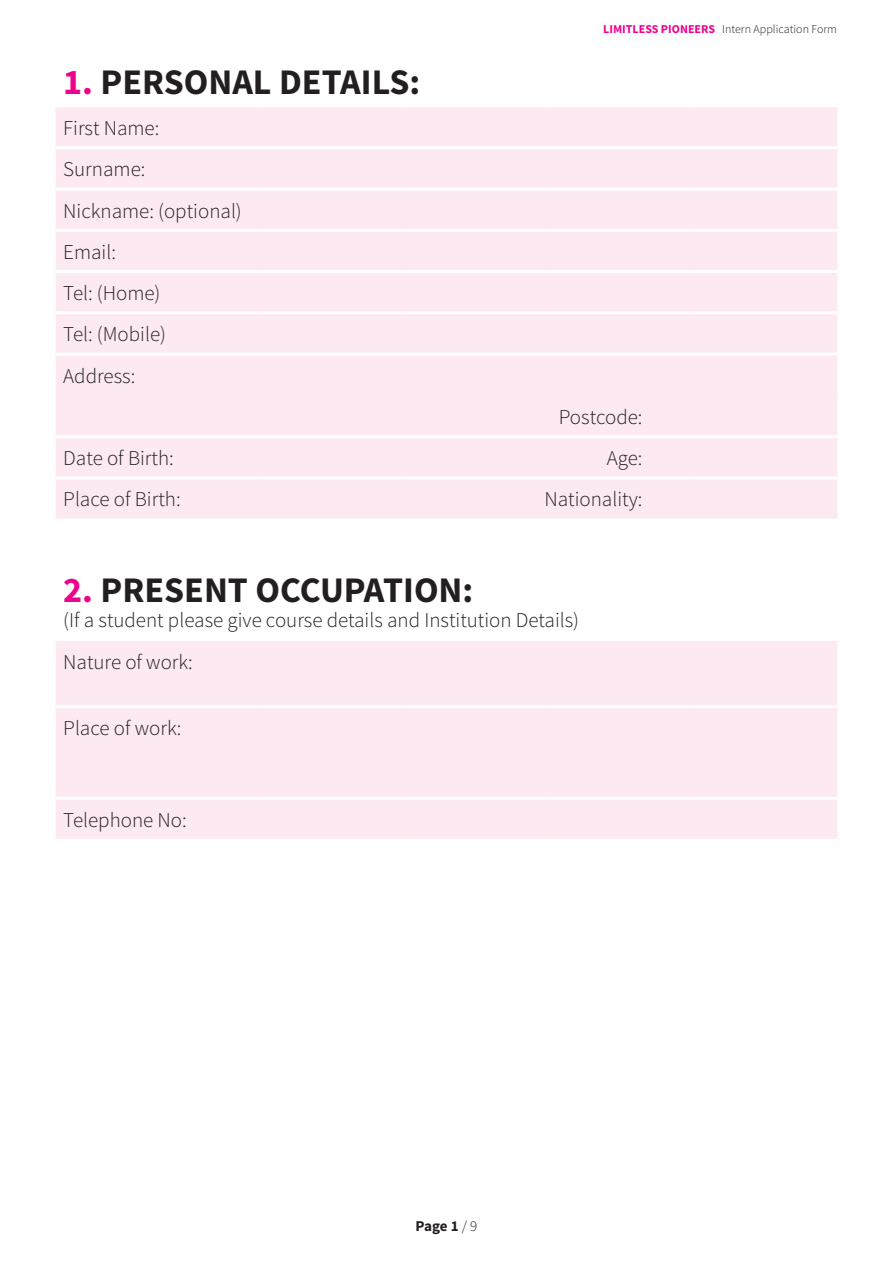
<style>
.page{position:relative;width:893px;height:1263px;background:#fff}
.page>*{position:absolute;margin:0;border:0;box-sizing:border-box;transform-origin:0 0}
.t1{font:700 36px "Source Sans Pro";color:#231f20}
.t2{font:300 21px/41.2px "Source Sans Pro";color:#231f20}
.t3{font:700 15px "Source Sans Pro";color:#231f20}
.t4{font:300 12px "Source Sans Pro";color:#231f20}
.s1{color:#ed028c}
.s2{font-weight:700;color:#ed028c}
.s3{font-weight:300}
</style>
<div class="page">
<div style="left:56px;top:107px;width:781px;height:732px;background:#fce9f1"></div>
<div style="left:55px;top:519px;width:783px;height:121px;background:#fff"></div>
<hr style="left:54px;top:518px;width:203px;height:2px;background:#fff">
<hr style="left:257px;top:518px;width:146px;height:2px;background:#fff">
<hr style="left:403px;top:518px;width:145px;height:2px;background:#fff">
<hr style="left:548px;top:518px;width:145px;height:2px;background:#fff">
<hr style="left:693px;top:518px;width:146px;height:2px;background:#fff">
<hr style="left:54px;top:639px;width:203px;height:2px;background:#fff">
<hr style="left:257px;top:639px;width:146px;height:2px;background:#fff">
<hr style="left:403px;top:639px;width:145px;height:2px;background:#fff">
<hr style="left:548px;top:639px;width:145px;height:2px;background:#fff">
<hr style="left:693px;top:639px;width:146px;height:2px;background:#fff">
<hr style="left:56px;top:146px;width:201px;height:3px;background:#fff">
<hr style="left:257px;top:146px;width:146px;height:3px;background:#fff">
<hr style="left:403px;top:146px;width:145px;height:3px;background:#fff">
<hr style="left:548px;top:146px;width:145px;height:3px;background:#fff">
<hr style="left:693px;top:146px;width:144px;height:3px;background:#fff">
<hr style="left:56px;top:188px;width:201px;height:3px;background:#fff">
<hr style="left:257px;top:188px;width:146px;height:3px;background:#fff">
<hr style="left:403px;top:188px;width:145px;height:3px;background:#fff">
<hr style="left:548px;top:188px;width:145px;height:3px;background:#fff">
<hr style="left:693px;top:188px;width:144px;height:3px;background:#fff">
<hr style="left:56px;top:229px;width:201px;height:3px;background:#fff">
<hr style="left:257px;top:229px;width:146px;height:3px;background:#fff">
<hr style="left:403px;top:229px;width:145px;height:3px;background:#fff">
<hr style="left:548px;top:229px;width:145px;height:3px;background:#fff">
<hr style="left:693px;top:229px;width:144px;height:3px;background:#fff">
<hr style="left:56px;top:270px;width:201px;height:3px;background:#fff">
<hr style="left:257px;top:270px;width:146px;height:3px;background:#fff">
<hr style="left:403px;top:270px;width:145px;height:3px;background:#fff">
<hr style="left:548px;top:270px;width:145px;height:3px;background:#fff">
<hr style="left:693px;top:270px;width:144px;height:3px;background:#fff">
<hr style="left:56px;top:311px;width:201px;height:3px;background:#fff">
<hr style="left:257px;top:311px;width:146px;height:3px;background:#fff">
<hr style="left:403px;top:311px;width:145px;height:3px;background:#fff">
<hr style="left:548px;top:311px;width:145px;height:3px;background:#fff">
<hr style="left:693px;top:311px;width:144px;height:3px;background:#fff">
<hr style="left:56px;top:353px;width:201px;height:3px;background:#fff">
<hr style="left:257px;top:353px;width:146px;height:3px;background:#fff">
<hr style="left:403px;top:353px;width:145px;height:3px;background:#fff">
<hr style="left:548px;top:353px;width:145px;height:3px;background:#fff">
<hr style="left:693px;top:353px;width:144px;height:3px;background:#fff">
<hr style="left:56px;top:435px;width:201px;height:3px;background:#fff">
<hr style="left:257px;top:435px;width:146px;height:3px;background:#fff">
<hr style="left:403px;top:435px;width:145px;height:3px;background:#fff">
<hr style="left:548px;top:435px;width:145px;height:3px;background:#fff">
<hr style="left:693px;top:435px;width:144px;height:3px;background:#fff">
<hr style="left:56px;top:476px;width:201px;height:3px;background:#fff">
<hr style="left:257px;top:476px;width:146px;height:3px;background:#fff">
<hr style="left:403px;top:476px;width:145px;height:3px;background:#fff">
<hr style="left:548px;top:476px;width:145px;height:3px;background:#fff">
<hr style="left:693px;top:476px;width:144px;height:3px;background:#fff">
<hr style="left:56px;top:705px;width:201px;height:3px;background:#fff">
<hr style="left:257px;top:705px;width:146px;height:3px;background:#fff">
<hr style="left:403px;top:705px;width:145px;height:3px;background:#fff">
<hr style="left:548px;top:705px;width:145px;height:3px;background:#fff">
<hr style="left:693px;top:705px;width:144px;height:3px;background:#fff">
<hr style="left:56px;top:797px;width:201px;height:3px;background:#fff">
<hr style="left:257px;top:797px;width:146px;height:3px;background:#fff">
<hr style="left:403px;top:797px;width:145px;height:3px;background:#fff">
<hr style="left:548px;top:797px;width:145px;height:3px;background:#fff">
<hr style="left:693px;top:797px;width:144px;height:3px;background:#fff">
<h1 class="t1" style="left:63px;top:59px;width:358px"><span class="s1">1.</span> PERSONAL DETAILS:</h1>
<p class="t2" style="left:63px;top:108px;width:180px">First Name:<br>Surname:<br>Nickname: (optional)<br>Email:<br>Tel: (Home)<br>Tel: (Mobile)<br>Address:</p>
<p class="t4" style="left:603px;top:21px;width:235px"><span class="s2">LIMITLESS PIONEERS</span> Intern Application Form</p>
<p class="t2" style="left:559px;top:396px;width:85px">Postcode:</p>
<p class="t2" style="left:63px;top:438px;width:112px">Date of Birth:</p>
<p class="t2" style="left:607px;top:438px;width:37px">Age:</p>
<p class="t2" style="left:63px;top:479px;width:119px">Place of Birth:</p>
<p class="t2" style="left:544px;top:479px;width:100px">Nationality:</p>
<h1 class="t1" style="left:63px;top:567px;width:412px"><span class="s1">2.</span> PRESENT OCCUPATION:</h1>
<p class="t2" style="left:63px;top:600px;width:517px">(If a student please give course details and Institution Details)<br>Nature of work:</p>
<p class="t2" style="left:63px;top:708px;width:120px">Place of work:</p>
<p class="t2" style="left:63px;top:799px;width:125px">Telephone No:</p>
<p class="t3" style="left:416px;top:1216px;width:63px">Page 1 <span class="s3">/ 9</span></p>
</div>
